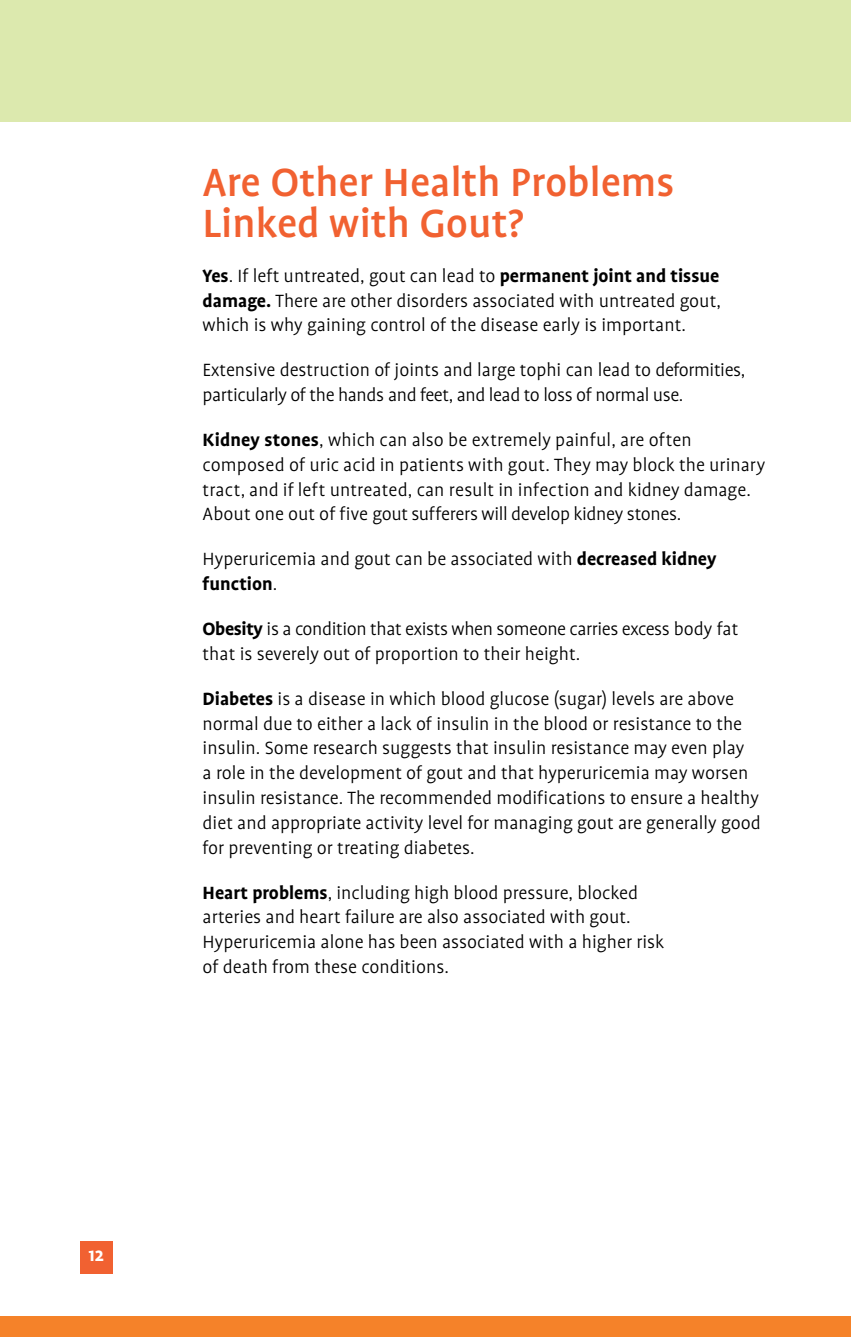
<style>
.page{position:relative;width:851px;height:1337px;background:#fff}
.page>*{position:absolute;margin:0;border:0;box-sizing:border-box;transform-origin:0 0}
.t1{font:500 45px/40.5px "Profile";color:#f16131}
.t2{font:300 20.25px/24.8px "Profile";color:#000}
.t3{font:300 20.25px/24.8px "Profile";letter-spacing:-.02em;color:#000}
.t4{font:700 20.25px "Profile";color:#fff}
.s1{font-weight:700}
</style>
<div class="page">
<div style="left:0;top:0;width:850px;height:122px;background:#dce9ae"></div>
<div style="left:0;top:1316px;width:850px;height:20px;background:#f58229"></div>
<div style="left:80px;top:1241px;width:32px;height:32px;background:#f16131"></div>
<h1 class="t1" style="left:202px;top:162px;width:473px">Are Other Health Problems<br>Linked with Gout?</h1>
<p class="t2" style="left:202px;top:263px;width:519px;text-align:justify"><span class="s1">Yes</span>. If left untreated, gout can lead to <span class="s1">permanent joint and tissue damage.</span> There are other disorders associated with untreated gout, which is why gaining control of the disease early is important.</p>
<p class="t3" style="left:202px;top:358px;width:544px">Extensive destruction of joints and large tophi can lead to deformities, particularly of the hands and feet, and lead to loss of normal use.</p>
<p class="t2" style="left:202px;top:428px;width:564px"><span class="s1">Kidney stones</span>, which can also be extremely painful, are often composed of uric acid in patients with gout. They may block the urinary tract, and if left untreated, can result in infection and kidney damage.<br>About one out of five gout sufferers will develop kidney stones.</p>
<p class="t2" style="left:202px;top:547px;width:515px">Hyperuricemia and gout can be associated with <span class="s1">decreased kidney function</span>.</p>
<p class="t2" style="left:202px;top:617px;width:537px"><span class="s1">Obesity</span> is a condition that exists when someone carries excess body fat that is severely out of proportion to their height.</p>
<p class="t2" style="left:202px;top:686px;width:559px"><span class="s1">Diabetes</span> is a disease in which blood glucose (sugar) levels are above normal due to either a lack of insulin in the blood or resistance to the insulin. Some research suggests that insulin resistance may even play<br>a role in the development of gout and that hyperuricemia may worsen insulin resistance. The recommended modifications to ensure a healthy diet and appropriate activity level for managing gout are generally good for preventing or treating diabetes.</p>
<p class="t2" style="left:202px;top:880px;width:463px"><span class="s1">Heart problems</span>, including high blood pressure, blocked arteries and heart failure are also associated with gout.<br>Hyperuricemia alone has been associated with a higher risk of death from these conditions.</p>
<p class="t4" style="left:88px;top:1243px;width:17px">12</p>
</div>
